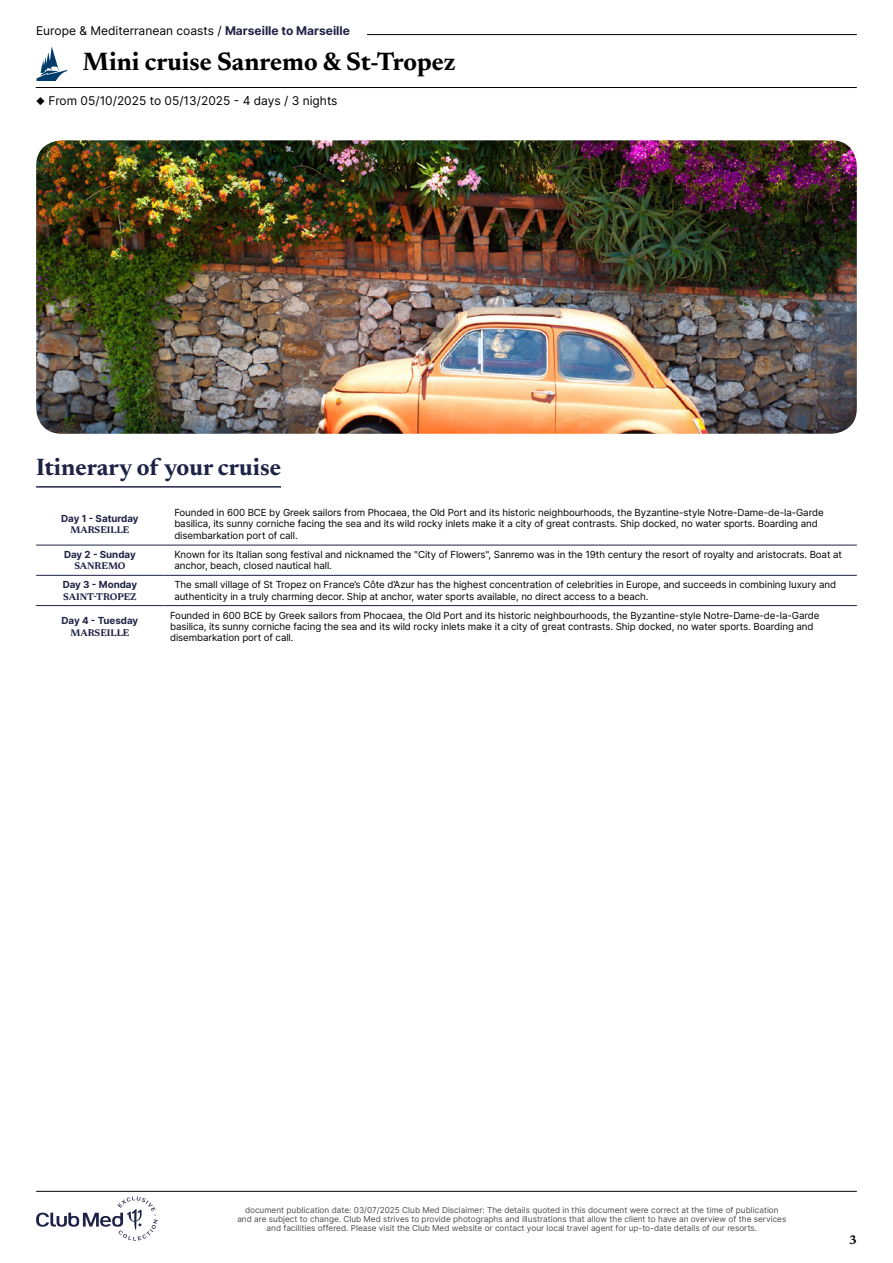
<style>
.page{position:relative;width:893px;height:1263px;background:#fff}
.page>*{position:absolute;margin:0;border:0;box-sizing:border-box;transform-origin:0 0}
.t1{font:700 25.5px "Newsreader 24 pt";color:#000}
.t2{font:700 24px "Newsreader 24 pt";color:#1e2346}
.t3{font:700 12.6px "Newsreader 24 pt";color:#000}
.t4{font:12px "Inter";color:#000}
.t5{font:9.75px/11.2px "Inter";letter-spacing:-.01em;color:#000}
.t6{font:700 9.75px "Inter";color:#1e2346}
.t7{font:700 9.75px "Newsreader 24 pt";color:#1e2346}
.t8{font:8.25px/9px "Inter";color:#4d4d4d;text-align:center}
.s1{font-weight:700;color:#1e2346}
</style>
<div class="page">
<hr style="left:107px;top:34px;width:750px;height:1px;background:#000">
<hr style="left:36px;top:87px;width:821px;height:1px;background:#000">
<svg style="left:36px;top:47px;width:32px;height:34px"></svg>
<div style="left:36px;top:26px;width:331px;height:17px;background:#fff"></div>
<img style="left:36px;top:140px;width:821px;height:294px">
<hr style="left:36px;top:486px;width:245px;height:2px;background:#1e2346">
<hr style="left:36px;top:545px;width:128px;height:1px;background:#1e2346">
<hr style="left:164px;top:545px;width:693px;height:1px;background:#1e2346">
<hr style="left:36px;top:575px;width:128px;height:1px;background:#1e2346">
<hr style="left:36px;top:605px;width:128px;height:1px;background:#1e2346">
<hr style="left:164px;top:575px;width:693px;height:1px;background:#1e2346">
<hr style="left:164px;top:605px;width:693px;height:1px;background:#1e2346">
<svg style="left:36px;top:1196px;width:122px;height:44px"></svg>
<hr style="left:36px;top:1191px;width:821px;height:1px;background:#000">
<p class="t4" style="left:36px;top:22px;width:315px">Europe &amp; Mediterranean coasts / <span class="s1">Marseille to Marseille</span></p>
<h1 class="t1" style="left:83px;top:43px;width:374px">Mini cruise Sanremo &amp; St-Tropez</h1>
<p class="t4" style="left:36px;top:92px;width:303px">◆ From 05/10/2025 to 05/13/2025 - 4 days / 3 nights</p>
<h2 class="t2" style="left:36px;top:450px;width:246px">Itinerary of your cruise</h2>
<p class="t6" style="left:61px;top:511px;width:79px">Day 1 - Saturday</p>
<p class="t7" style="left:70px;top:523px;width:61px">MARSEILLE</p>
<p class="t5" style="left:174px;top:507px;width:651px">Founded in 600 BCE by Greek sailors from Phocaea, the Old Port and its historic neighbourhoods, the Byzantine-style Notre-Dame-de-la-Garde basilica, its sunny corniche facing the sea and its wild rocky inlets make it a city of great contrasts. Ship docked, no water sports. Boarding and disembarkation port of call.</p>
<p class="t6" style="left:64px;top:547px;width:73px">Day 2 - Sunday</p>
<p class="t7" style="left:74px;top:559px;width:53px">SANREMO</p>
<p class="t5" style="left:174px;top:549px;width:669px">Known for its Italian song festival and nicknamed the "City of Flowers", Sanremo was in the 19th century the resort of royalty and aristocrats. Boat at anchor, beach, closed nautical hall.</p>
<p class="t6" style="left:63px;top:578px;width:76px">Day 3 - Monday</p>
<p class="t7" style="left:63px;top:589px;width:75px">SAINT-TROPEZ</p>
<p class="t5" style="left:174px;top:579px;width:663px">The small village of St Tropez on France’s Côte d’Azur has the highest concentration of celebrities in Europe, and succeeds in combining luxury and authenticity in a truly charming decor. Ship at anchor, water sports available, no direct access to a beach.</p>
<p class="t6" style="left:62px;top:614px;width:78px">Day 4 - Tuesday</p>
<p class="t7" style="left:70px;top:625px;width:61px">MARSEILLE</p>
<p class="t5" style="left:170px;top:609px;width:651px">Founded in 600 BCE by Greek sailors from Phocaea, the Old Port and its historic neighbourhoods, the Byzantine-style Notre-Dame-de-la-Garde basilica, its sunny corniche facing the sea and its wild rocky inlets make it a city of great contrasts. Ship docked, no water sports. Boarding and disembarkation port of call.</p>
<p class="t8" style="left:237px;top:1205px;width:551px">document publication date: 03/07/2025 Club Med Disclaimer: The details quoted in this document were correct at the time of publication and are subject to change. Club Med strives to provide photographs and illustrations that allow the client to have an overview of the services and facilities offered. Please visit the Club Med website or contact your local travel agent for up-to-date details of our resorts.</p>
<p class="t3" style="left:849px;top:1230px;width:9px">3</p>
</div>
